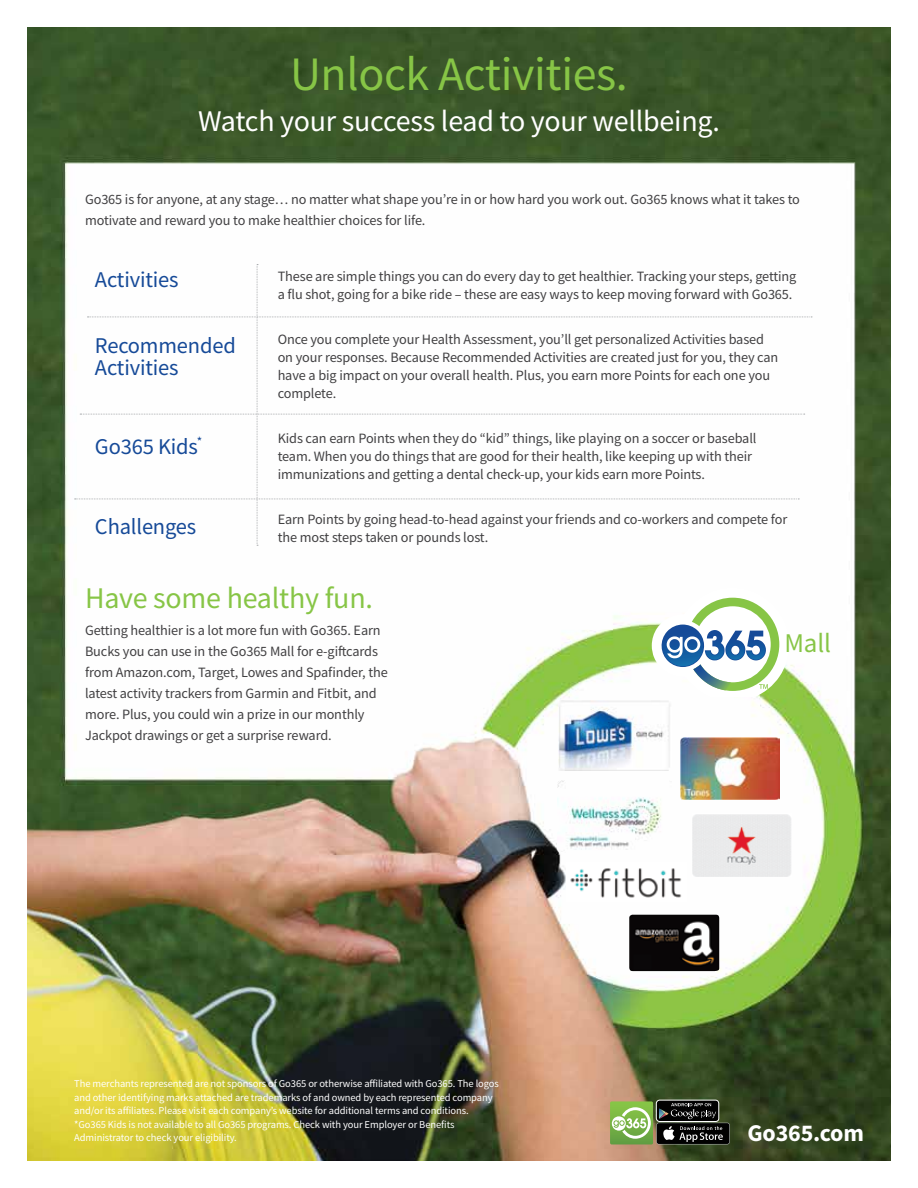
<style>
.page{position:relative;width:918px;height:1188px;background:#fff}
.page>*{position:absolute;margin:0;border:0;box-sizing:border-box;transform-origin:0 0}
.t1{font:48px "Source Sans Pro";letter-spacing:-.01em;color:#87c546}
.t2{font:30px "Source Sans Pro";letter-spacing:-.01em;color:#fff}
.t3{font:30px "Source Sans Pro";letter-spacing:-.01em;color:#87c546}
.t4{font:27px "Source Sans Pro";color:#87c546}
.t5{font:700 24px "Source Sans Pro";letter-spacing:-.01em;color:#fff}
.t6{font:22.5px/22.5px "Source Sans Pro";letter-spacing:-.01em;color:#164a98}
.t7{font:14.25px/18px "Source Sans Pro";letter-spacing:-.01em;color:#414042}
.t8{font:10.5px/13.5px "Source Sans Pro";letter-spacing:-.01em;color:#fff}
</style>
<div class="page">
<img style="left:27px;top:27px;width:864px;height:1134px">
<svg style="left:75px;top:264px;width:737px;height:282px"></svg>
<img style="left:558px;top:700px;width:113px;height:70px">
<img style="left:557px;top:780px;width:114px;height:72px">
<img style="left:692px;top:814px;width:99px;height:63px">
<img style="left:680px;top:737px;width:99px;height:63px">
<img style="left:567px;top:862px;width:119px;height:39px">
<svg style="left:652px;top:588px;width:137px;height:109px"></svg>
<div style="left:656px;top:1100px;width:63px;height:22px;background:#010101;border-radius:3px"></div>
<div style="left:656px;top:1100px;width:63px;height:22px;border:1px solid #fff;border-radius:3px"></div>
<svg style="left:659px;top:1103px;width:57px;height:16px"></svg>
<svg style="left:656px;top:1123px;width:74px;height:21px"></svg>
<div style="left:657px;top:1123px;width:72px;height:21px;background:#010101;border-radius:2px"></div>
<svg style="left:663px;top:1126px;width:60px;height:16px"></svg>
<svg style="left:610px;top:1101px;width:43px;height:43px"></svg>
<img style="left:629px;top:915px;width:90px;height:56px">
<h1 class="t1" style="left:290px;top:44px;width:339px">Unlock Activities.</h1>
<h2 class="t2" style="left:198px;top:101px;width:523px">Watch your success lead to your wellbeing.</h2>
<p class="t7" style="left:85px;top:188px;width:716px;line-height:21px">Go365 is for anyone, at any stage… no matter what shape you’re in or how hard you work out. Go365 knows what it takes to motivate and reward you to make healthier choices for life.</p>
<h3 class="t6" style="left:95px;top:268px;width:85px">Activities</h3>
<h3 class="t6" style="left:95px;top:334px;width:142px">Recommended<br>Activities</h3>
<h3 class="t6" style="left:95px;top:435px;width:109px">Go365 Kids<sup>*</sup></h3>
<h3 class="t6" style="left:95px;top:516px;width:103px">Challenges</h3>
<p class="t7" style="left:278px;top:267px;width:520px">These are simple things you can do every day to get healthier. Tracking your steps, getting a flu shot, going for a bike ride – these are easy ways to keep moving forward with Go365.</p>
<p class="t7" style="left:278px;top:330px;width:502px">Once you complete your Health Assessment, you’ll get personalized Activities based on your responses. Because Recommended Activities are created just for you, they can have a big impact on your overall health. Plus, you earn more Points for each one you complete.</p>
<p class="t7" style="left:278px;top:429px;width:480px">Kids can earn Points when they do “kid” things, like playing on a soccer or baseball team. When you do things that are good for their health, like keeping up with their immunizations and getting a dental check-up, your kids earn more Points.</p>
<p class="t7" style="left:278px;top:510px;width:511px">Earn Points by going head-to-head against your friends and co-workers and compete for the most steps taken or pounds lost.</p>
<h2 class="t3" style="left:85px;top:579px;width:289px">Have some healthy fun.</h2>
<p class="t7" style="left:85px;top:620px;width:304px;line-height:21px">Getting healthier is a lot more fun with Go365. Earn Bucks you can use in the Go365 Mall for e-giftcards from Amazon.com, Target, Lowes and Spafinder, the latest activity trackers from Garmin and Fitbit, and more. Plus, you could win a prize in our monthly Jackpot drawings or get a surprise reward.</p>
<p class="t8" style="left:74px;top:1077px;width:426px">The merchants represented are not sponsors of Go365 or otherwise affiliated with Go365. The logos and other identifying marks attached are trademarks of and owned by each represented company and/or its affiliates. Please visit each company’s website for additional terms and conditions. *Go365 Kids is not available to all Go365 programs. Check with your Employer or Benefits Administrator to check your eligibility.</p>
<h3 class="t4" style="left:785px;top:626px;width:48px">Mall</h3>
<h3 class="t5" style="left:748px;top:1117px;width:118px">Go365.com</h3>
</div>
